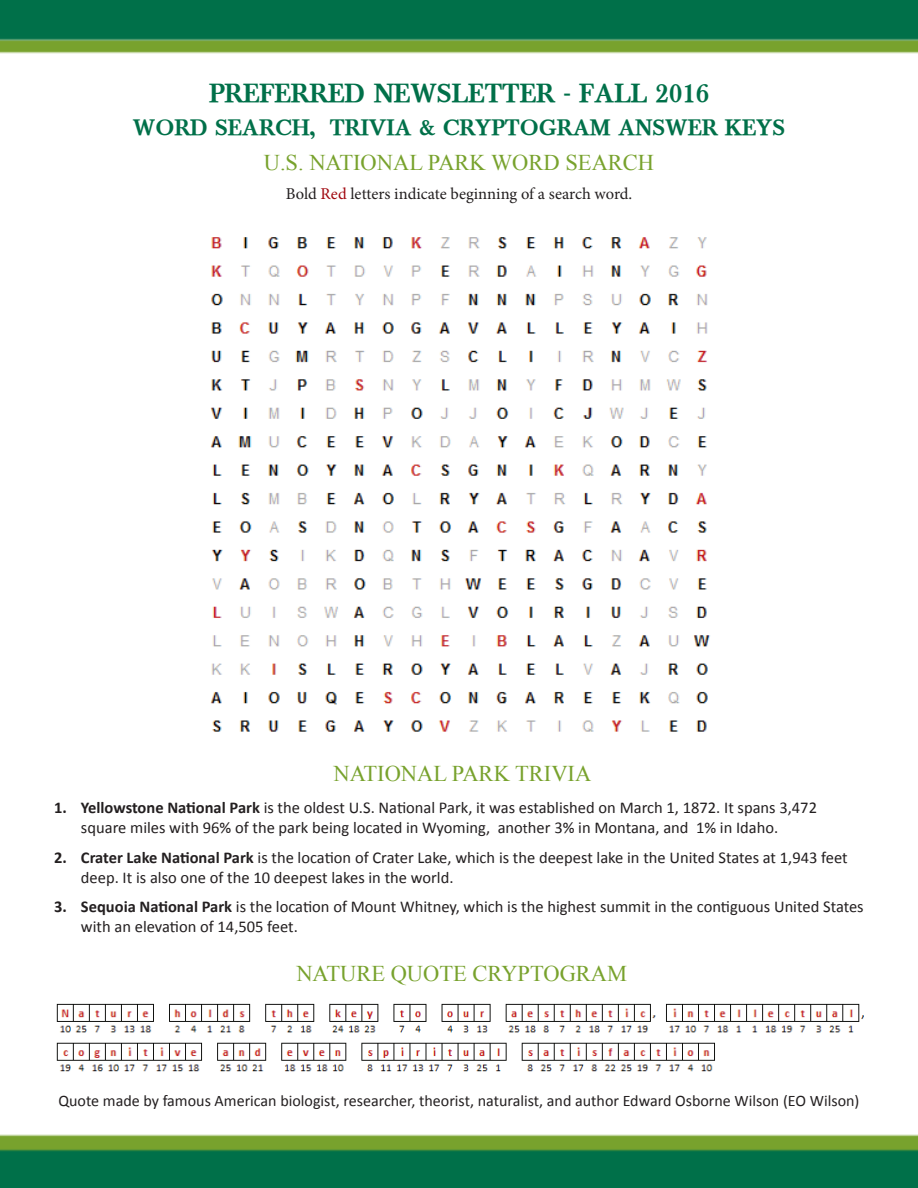
<style>
.page{position:relative;width:918px;height:1188px;background:#fff}
.page>*{position:absolute;margin:0;border:0;box-sizing:border-box;transform-origin:0 0}
.t1{font:25.5px "Baskerville BE Medium";color:#007049}
.t2{font:22.5px "Times New Roman";color:#78a22d}
.t3{font:21.75px "Baskerville BE Medium";color:#007049}
.t4{font:16.5px/19.8px "Calibri";color:#231f20}
.t5{font:16.5px "Minion Pro";color:#231f20}
.t6{font:16.05px "Calibri";color:#231f20}
.s1{color:#a1080f}
.s2{font-weight:700}
.s3{font-size:15px}
</style>
<div class="page">
<div style="left:0;top:1143px;width:918px;height:45px;background:#007049"></div>
<div style="left:0;top:1134px;width:918px;height:17px;background:linear-gradient(to right,#79a32f,#79a32f)"></div>
<div style="left:0;top:0;width:918px;height:45px;background:#007049"></div>
<svg style="left:0;top:39px;width:918px;height:15px;background:#83ab4a"></svg>
<img style="left:210px;top:237px;width:500px;height:495px">
<img style="left:56px;top:1003px;width:808px;height:69px">
<h1 class="t1" style="left:209px;top:79px;width:501px">PREFERRED NEWSLETTER - FALL 2016</h1>
<h3 class="t3" style="left:133px;top:115px;width:654px">WORD SEARCH, TRIVIA &amp; CRYPTOGRAM ANSWER KEYS</h3>
<h2 class="t2" style="left:264px;top:148px;width:392px">U.S. NATIONAL PARK WORD SEARCH</h2>
<p class="t5" style="left:286px;top:183px;width:348px">Bold <span class="s1">Red</span> letters indicate beginning of a search word.</p>
<h2 class="t2" style="left:333px;top:759px;width:259px">NATIONAL PARK TRIVIA</h2>
<p class="t4" style="left:81px;top:798px;width:738px;text-indent:-27px"><span class="s2">1. Yellowstone National Park</span> is the oldest U.S. National Park, it was established on March 1, 1872. It spans 3,472 square miles with 96% of the park being located in Wyoming, ano<span class="s3">t</span>her 3% in Montana, and 1% in Idaho.</p>
<p class="t4" style="left:81px;top:848px;width:768px;text-indent:-27px"><span class="s2">2. Crater Lake National Park</span> is the location of Crater Lake, which is the deepest lake in the United States at 1,943 feet deep. It is also one of the 10 deepest lakes in the world.</p>
<p class="t4" style="left:81px;top:897px;width:784px;text-indent:-27px"><span class="s2">3. Sequoia National Park</span> is the location of Mount Whitney, which is the highest summit in the contiguous United States with an elevation of 14,505 feet.</p>
<h2 class="t2" style="left:296px;top:958px;width:332px">NATURE QUOTE CRYPTOGRAM</h2>
<p class="t6" style="left:58px;top:1091px;width:803px">Quote made by famous American biologist, researcher, theorist, naturalist, and author Edward Osborne Wilson (EO Wilson)</p>
</div>
